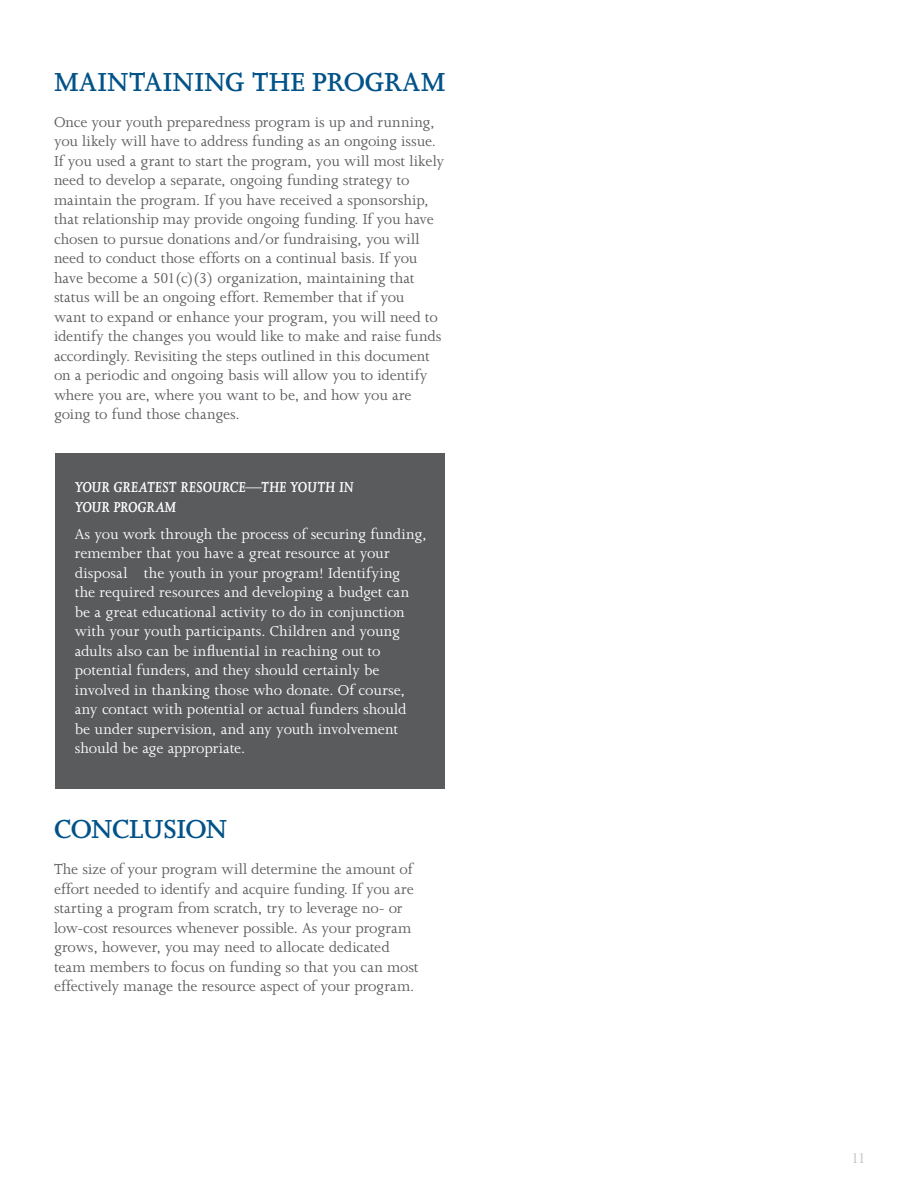
<style>
.page{position:relative;width:918px;height:1188px;background:#fff}
.page>*{position:absolute;margin:0;border:0;box-sizing:border-box;transform-origin:0 0}
.t1{font:600 30px "Joanna";letter-spacing:-.005em;color:#005288}
.t2{font:600 30px "Joanna";letter-spacing:-.025em;color:#005288}
.t3{font:16.5px/19.5px "Joanna";letter-spacing:-.005em;color:#5a5b5d}
.t4{font:16.5px/19.5px "Joanna";letter-spacing:-.005em;color:#fff}
.t5{font:italic 600 16.5px/19.5px "Joanna";letter-spacing:-.01em;color:#fff}
.t6{font:16.5px "Joanna";color:#c0c2c4}
</style>
<div class="page">
<div style="left:56px;top:453px;width:390px;height:336px;background:#5a5b5d"></div>
<h1 class="t1" style="left:54px;top:66px;width:393px">MAINTAINING THE PROGRAM</h1>
<p class="t3" style="left:54px;top:112px;width:392px">Once your youth preparedness program is up and running, you likely will have to address funding as an ongoing issue.<br>If you used a grant to start the program, you will most likely need to develop a separate, ongoing funding strategy to maintain the program. If you have received a sponsorship, that relationship may provide ongoing funding. If you have chosen to pursue donations and/or fundraising, you will need to conduct those efforts on a continual basis. If you have become a 501(c)(3) organization, maintaining that status will be an ongoing effort. Remember that if you<br>want to expand or enhance your program, you will need to identify the changes you would like to make and raise funds accordingly. Revisiting the steps outlined in this document on a periodic and ongoing basis will allow you to identify where you are, where you want to be, and how you are going to fund those changes.</p>
<h2 class="t5" style="left:75px;top:478px;width:281px">YOUR GREATEST RESOURCE—THE YOUTH IN<br>YOUR PROGRAM</h2>
<p class="t4" style="left:75px;top:524px;width:353px">As you work through the process of securing funding, remember that you have a great resource at your disposal the youth in your program! Identifying<br>the required resources and developing a budget can be a great educational activity to do in conjunction with your youth participants. Children and young adults also can be influential in reaching out to potential funders, and they should certainly be involved in thanking those who donate. Of course, any contact with potential or actual funders should<br>be under supervision, and any youth involvement should be age appropriate.</p>
<h1 class="t2" style="left:54px;top:813px;width:175px">CONCLUSION</h1>
<p class="t3" style="left:54px;top:860px;width:366px">The size of your program will determine the amount of effort needed to identify and acquire funding. If you are starting a program from scratch, try to leverage no- or low-cost resources whenever possible. As your program grows, however, you may need to allocate dedicated team members to focus on funding so that you can most effectively manage the resource aspect of your program.</p>
<p class="t6" style="left:851px;top:1149px;width:17px">11</p>
</div>
